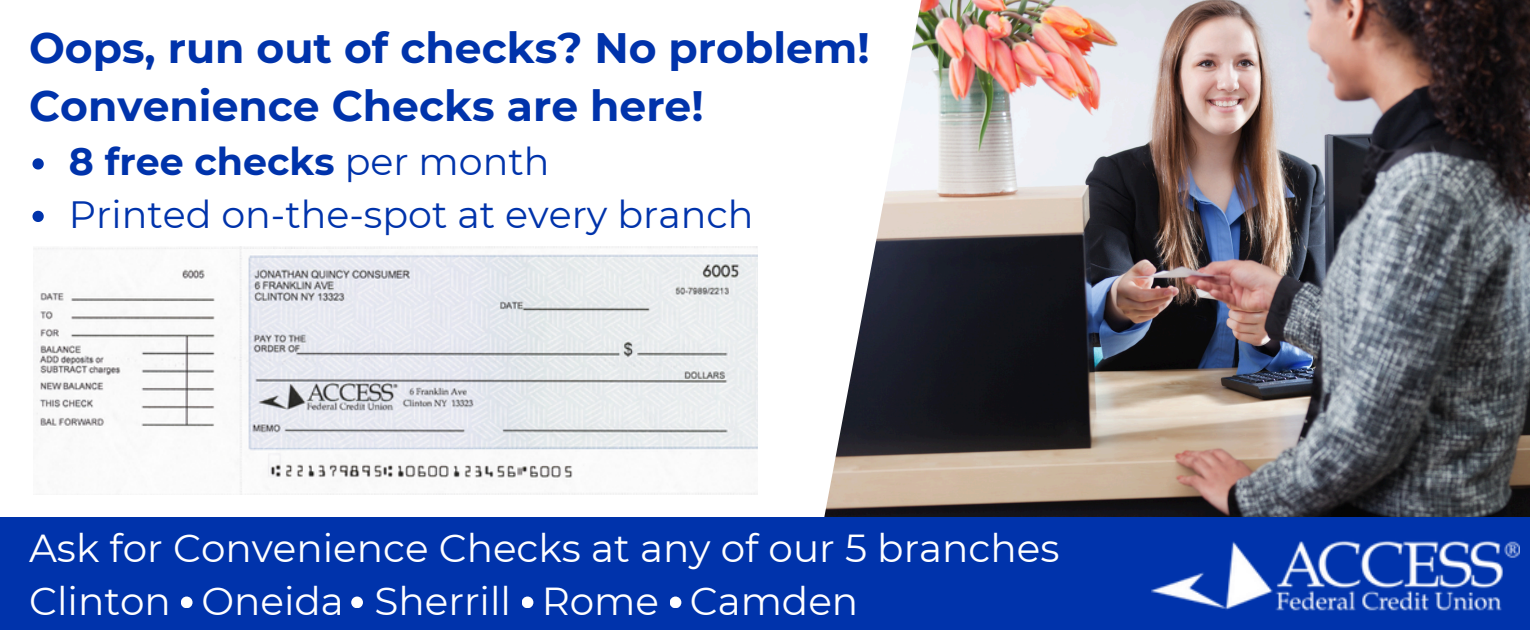
<style>
.page{position:relative;width:1530px;height:630px;background:#fff}
.page>*{position:absolute;margin:0;border:0;box-sizing:border-box;transform-origin:0 0}
.t1{font:700 42.5px "Montserrat";color:#0033ab}
.t2{font:39px "Montserrat";color:#fff}
.t3{font:38px "Montserrat";color:#0033ab}
.t4{font:700 38px "Montserrat";color:#0033ab}
.s1{font-weight:400}
</style>
<div class="page">
<img style="left:824px;top:0;width:706px;height:517px">
<div style="left:0;top:517px;width:1530px;height:113px;background:#0033ab"></div>
<img style="left:1152px;top:540px;width:367px;height:71px">
<div style="left:181px;top:597px;width:12px;height:11px;background:#fff;border-radius:50%"></div>
<div style="left:351px;top:597px;width:12px;height:11px;background:#fff;border-radius:50%"></div>
<div style="left:522px;top:597px;width:11px;height:11px;background:#fff;border-radius:50%"></div>
<div style="left:670px;top:597px;width:11px;height:11px;background:#fff;border-radius:50%"></div>
<img style="left:34px;top:247px;width:723px;height:247px">
<svg style="left:33px;top:158px;width:11px;height:12px"></svg>
<svg style="left:33px;top:211px;width:11px;height:11px"></svg>
<p class="t1" style="left:29px;top:22px;width:842px">Oops, run out of checks? No problem!</p>
<p class="t1" style="left:29px;top:80px;width:676px">Convenience Checks are here!</p>
<h1 class="t4" style="left:69px;top:138px;width:482px">8 free checks <span class="s1">per month</span></h1>
<p class="t3" style="left:69px;top:191px;width:686px">Printed on-the-spot at every branch</p>
<h2 class="t2" style="left:29px;top:524px;width:1032px">Ask for Convenience Checks at any of our 5 branches</h2>
<h1 class="t2" style="left:29px;top:577px;width:831px">Clinton Oneida Sherrill Rome Camden</h1>
</div>
